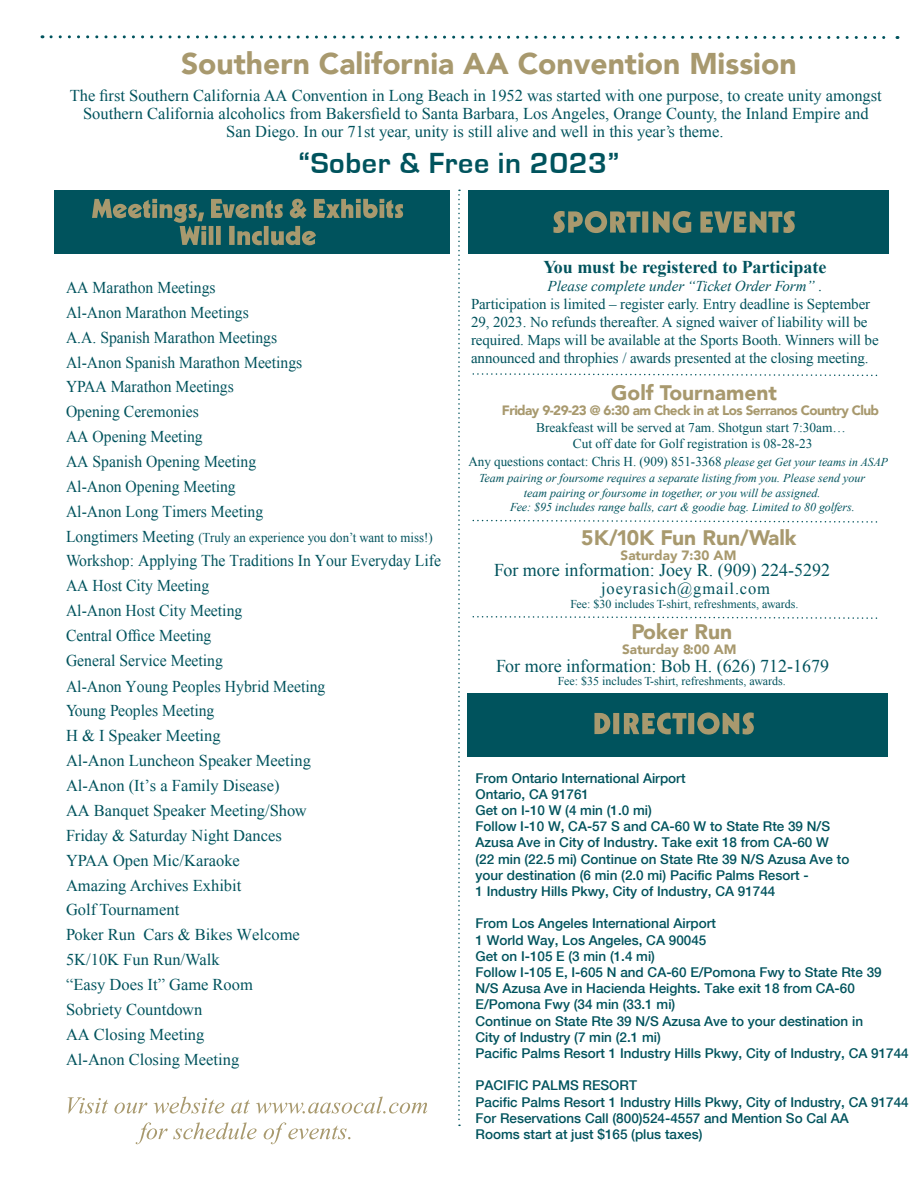
<style>
.page{position:relative;width:918px;height:1188px;background:#fff}
.page>*{position:absolute;margin:0;border:0;box-sizing:border-box;transform-origin:0 0}
.t1{font:900 30px "Avenir";color:#a8996e}
.t2{font:700 30px "Eurostile";letter-spacing:.02em;color:#00535d}
.t3{font:900 21px "Avenir";color:#a8996e}
.t4{font:18px "Times New Roman";color:#00535d}
.t5{font:700 18px "Times New Roman";color:#00535d}
.t6{font:16.5px/24.9px "Times New Roman";color:#00535d}
.t7{font:16.5px/24.9px "Times New Roman";color:#00535d;scale:.95 1}
.t8{font:16.5px "Times New Roman";letter-spacing:.05em;color:#00535d}
.t9{font:15px/18px "Times New Roman";letter-spacing:-.005em;color:#00535d}
.t10{font:italic 15px "Times New Roman";color:#00535d}
.t11{font:500 13.5px/16.2px "Helvetica Neue";color:#00535d}
.t12{font:13.5px "Times New Roman";color:#00535d}
.t13{font:13.5px "Times New Roman";color:#00535d;scale:.95 1}
.t14{font:900 13.5px "Avenir";letter-spacing:-.04em;color:#a8996e}
.t15{font:900 13.5px "Avenir";color:#a8996e}
.t16{font:13.35px/16px "Times New Roman";color:#00535d;text-align:center}
.t17{font:italic 12px/14.4px "Times New Roman";color:#00535d}
.t18{font:12px "Times New Roman";color:#00535d}
.s1{font-size:16.5px}
.s2{font-style:italic;font-size:12px}
</style>
<div class="page">
<div style="left:54px;top:191px;width:396px;height:63px;background:#00535d"></div>
<svg style="left:92px;top:199px;width:311px;height:46px"></svg>
<svg style="left:42px;top:35px;width:856px;height:4px"></svg>
<svg style="left:458px;top:190px;width:2px;height:936px"></svg>
<svg style="left:136px;top:1122px;width:214px;height:22px"></svg>
<svg style="left:68px;top:1097px;width:359px;height:17px"></svg>
<div style="left:468px;top:191px;width:421px;height:63px;background:#00535d"></div>
<svg style="left:554px;top:211px;width:241px;height:22px"></svg>
<svg style="left:472px;top:373px;width:406px;height:4px"></svg>
<svg style="left:472px;top:519px;width:406px;height:4px"></svg>
<svg style="left:472px;top:616px;width:406px;height:3px"></svg>
<div style="left:468px;top:694px;width:420px;height:63px;background:#00535d"></div>
<svg style="left:594px;top:712px;width:160px;height:23px"></svg>
<h1 class="t1" style="left:181px;top:38px;width:617px">Southern California AA Convention Mission</h1>
<p class="t6" style="left:70px;top:86px;width:814px;line-height:18px;text-align:center">The first Southern California AA Convention in Long Beach in 1952 was started with one purpose, to create unity amongst<br>Southern California alcoholics from Bakersfield to Santa Barbara, Los Angeles, Orange County, the Inland Empire and<br>San Diego. In our 71st year, unity is still alive and well in this year’s theme.</p>
<h1 class="t2" style="left:299px;top:147px;width:322px">“Sober &amp; Free in 2023”</h1>
<p class="t7" style="left:66px;top:275px;width:250px">AA Marathon Meetings<br>Al-Anon Marathon Meetings<br>A.A. Spanish Marathon Meetings<br>Al-Anon Spanish Marathon Meetings<br>YPAA Marathon Meetings<br>Opening Ceremonies<br>AA Opening Meeting<br>AA Spanish Opening Meeting<br>Al-Anon Opening Meeting<br>Al-Anon Long Timers Meeting</p>
<p class="t13" style="left:66px;top:528px;width:387px"><span class="s1">Longtimers Meeting</span> (Truly an experience you don’t want to miss!)</p>
<p class="t7" style="left:66px;top:548px;width:396px">Workshop: Applying The Traditions In Your Everyday Life<br>AA Host City Meeting<br>Al-Anon Host City Meeting<br>Central Office Meeting<br>General Service Meeting</p>
<p class="t7" style="left:66px;top:698px;width:158px">Young Peoples Meeting</p>
<p class="t7" style="left:66px;top:673px;width:275px">Al-Anon Young Peoples Hybrid Meeting</p>
<p class="t6" style="left:66px;top:723px;width:246px">H &amp; I Speaker Meeting<br>Al-Anon Luncheon Speaker Meeting<br>Al-Anon (It’s a Family Disease)<br>AA Banquet Speaker Meeting/Show<br>Friday &amp; Saturday Night Dances<br>YPAA Open Mic/Karaoke<br>Amazing Archives Exhibit<br>Golf Tournament<br>Poker Run Cars &amp; Bikes Welcome<br>5K/10K Fun Run/Walk<br>“Easy Does It” Game Room<br>Sobriety Countdown<br>AA Closing Meeting<br>Al-Anon Closing Meeting</p>
<h3 class="t5" style="left:544px;top:254px;width:284px">You must be registered to Participate</h3>
<p class="t10" style="left:548px;top:275px;width:276px">Please complete under “Ticket Order Form” .</p>
<p class="t9" style="left:471px;top:294px;width:409px">Participation is limited – register early. Entry deadline is September 29, 2023. No refunds thereafter. A signed waiver of liability will be required. Maps will be available at the Sports Booth. Winners will be announced and throphies / awards presented at the closing meeting.</p>
<h2 class="t3" style="left:611px;top:375px;width:167px">Golf Tournament</h2>
<p class="t14" style="left:502px;top:399px;width:379px">Friday 9-29-23 @ 6:30 am Check in at Los Serranos Country Club</p>
<p class="t16" style="left:536px;top:419px;width:311px">Breakfeast will be served at 7am. Shotgun start 7:30am…<br>Cut off date for Golf registration is 08-28-23</p>
<p class="t17" style="left:510px;top:485px;width:346px;text-indent:14px">team pairing or foursome in together, or you will be assigned.<br>Fee: $95 includes range balls, cart &amp; goodie bag. Limited to 80 golfers.</p>
<p class="t12" style="left:468px;top:453px;width:421px">Any questions contact: Chris H. (909) 851-3368 <span class="s2">please get Get your teams in ASAP</span></p>
<p class="t17" style="left:479px;top:471px;width:388px">Team pairing or foursome requires a separate listing from you. Please send your</p>
<h2 class="t3" style="left:581px;top:519px;width:217px">5K/10K Fun Run/Walk</h2>
<p class="t15" style="left:621px;top:544px;width:117px">Saturday 7:30 AM</p>
<h3 class="t4" style="left:494px;top:557px;width:337px">For more information: Joey R. (909) 224-5292</h3>
<p class="t18" style="left:571px;top:596px;width:229px">Fee: $30 includes T-shirt, refreshments, awards.</p>
<p class="t8" style="left:601px;top:577px;width:170px">joeyrasich@gmail.com</p>
<h2 class="t3" style="left:631px;top:613px;width:102px">Poker Run</h2>
<p class="t15" style="left:622px;top:637px;width:116px">Saturday 8:00 AM</p>
<h3 class="t4" style="left:496px;top:654px;width:335px">For more information: Bob H. (626) 712-1679</h3>
<p class="t18" style="left:558px;top:673px;width:229px">Fee: $35 includes T-shirt, refreshments, awards.</p>
<p class="t11" style="left:476px;top:769px;width:375px">From Ontario International Airport<br>Ontario, CA 91761<br>Get on I-10 W (4 min (1.0 mi)<br>Follow I-10 W, CA-57 S and CA-60 W to State Rte 39 N/S Azusa Ave in City of Industry. Take exit 18 from CA-60 W (22 min (22.5 mi) Continue on State Rte 39 N/S Azusa Ave to your destination (6 min (2.0 mi) Pacific Palms Resort -<br>1 Industry Hills Pkwy, City of Industry, CA 91744</p>
<p class="t11" style="left:476px;top:915px;width:435px">From Los Angeles International Airport<br>1 World Way, Los Angeles, CA 90045<br>Get on I-105 E (3 min (1.4 mi)<br>Follow I-105 E, I-605 N and CA-60 E/Pomona Fwy to State Rte 39<br>N/S Azusa Ave in Hacienda Heights. Take exit 18 from CA-60<br>E/Pomona Fwy (34 min (33.1 mi)<br>Continue on State Rte 39 N/S Azusa Ave to your destination in<br>City of Industry (7 min (2.1 mi)<br>Pacific Palms Resort 1 Industry Hills Pkwy, City of Industry, CA 91744</p>
<p class="t11" style="left:476px;top:1077px;width:435px">PACIFIC PALMS RESORT<br>Pacific Palms Resort 1 Industry Hills Pkwy, City of Industry, CA 91744<br>For Reservations Call (800)524-4557 and Mention So Cal AA<br>Rooms start at just $165 (plus taxes)</p>
</div>
